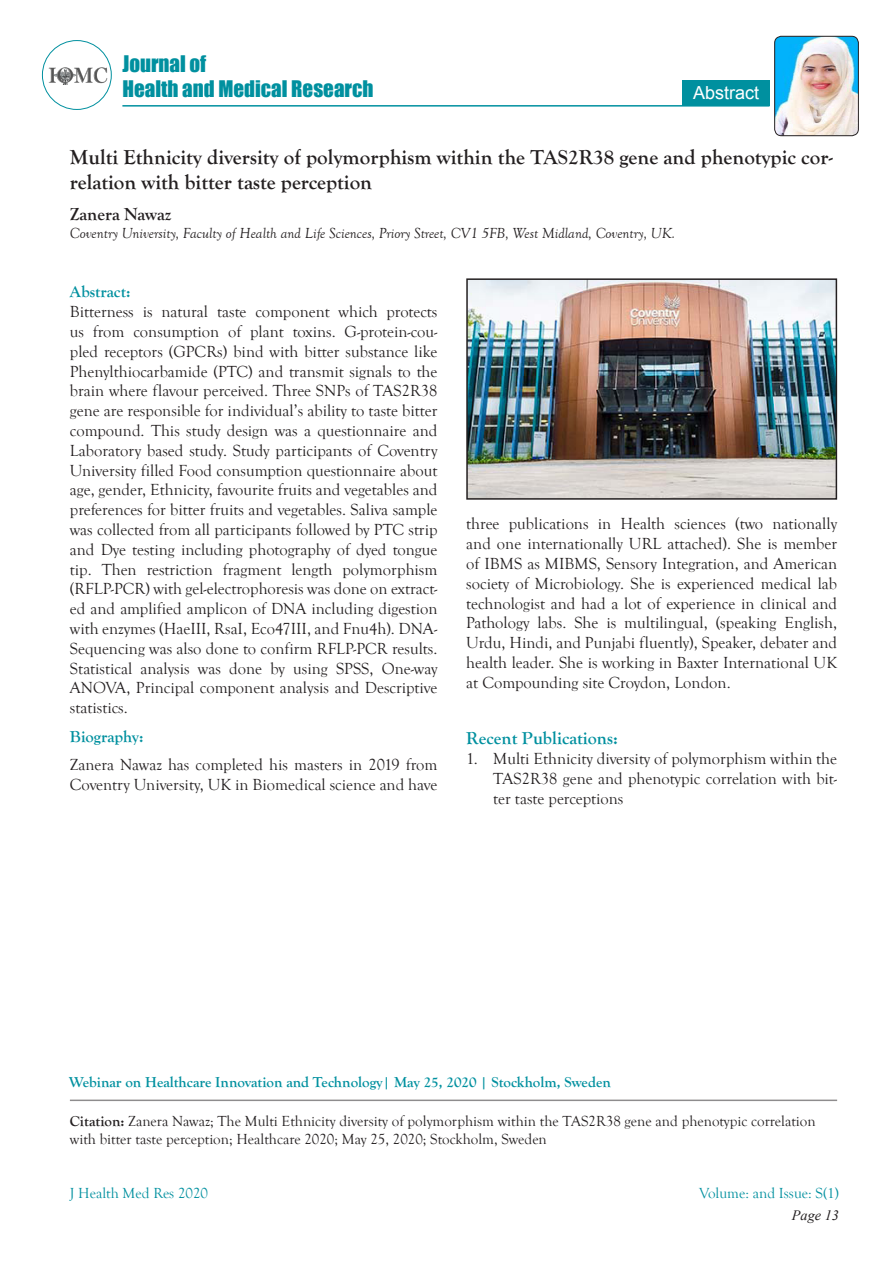
<style>
.page{position:relative;width:893px;height:1263px;background:#fff}
.page>*{position:absolute;margin:0;border:0;box-sizing:border-box;transform-origin:0 0}
.t1{font:700 21px/25.2px "Goudy Old Style T";color:#231f20}
.t2{font:21px/25.2px "Impact";color:#00909f}
.t3{font:700 18px "Goudy Old Style T";color:#00909f}
.t4{font:700 18px "Goudy Old Style T";color:#231f20}
.t5{font:18px "Arial";color:#fff}
.t6{font:16.5px/19.8px "Goudy Old Style T";color:#231f20;text-align:justify}
.t7{font:700 16.5px "Goudy Old Style T";color:#00909f}
.t8{font:15px/18px "Goudy Old Style T";color:#231f20}
.t9{font:italic 15px "Goudy Old Style T";color:#231f20}
.t10{font:700 15px "Goudy Old Style T";color:#00909f}
.t11{font:15px "Goudy Old Style T";color:#00909f}
.t12{font:italic 14.25px "Times New Roman";color:#231f20}
.s1{font-weight:700}
</style>
<div class="page">
<div style="left:682px;top:80px;width:88px;height:25px;background:#00909f"></div>
<hr style="left:122px;top:105px;width:647px;height:2px;background:#00909f">
<img style="left:48px;top:67px;width:60px;height:17px">
<div style="left:42px;top:40px;width:70px;height:70px;border:1px solid #00909f;border-radius:50%"></div>
<img style="left:775px;top:36px;width:83px;height:100px">
<div style="left:774px;top:36px;width:85px;height:100px;border:1px solid #231f20;border-radius:7px"></div>
<hr style="left:70px;top:1099px;width:767px;height:2px;background:#231f20">
<img style="left:469px;top:281px;width:365px;height:216px">
<div style="left:466px;top:278px;width:371px;height:222px;border:2px solid #231f20"></div>
<p class="t2" style="left:122px;top:51px;width:253px">Journal of<br>Health and Medical Research</p>
<p class="t5" style="left:693px;top:81px;width:68px">Abstract</p>
<p class="t1" style="left:70px;top:145px;width:764px">Multi Ethnicity diversity of polymorphism within the TAS2R38 gene and phenotypic cor&shy;relation with bitter taste perception</p>
<p class="t4" style="left:70px;top:204px;width:103px">Zanera Nawaz</p>
<p class="t9" style="left:70px;top:224px;width:607px">Coventry University, Faculty of Health and Life Sciences, Priory Street, CV1 5FB, West Midland, Coventry, UK.</p>
<p class="t7" style="left:70px;top:283px;width:62px">Abstract:</p>
<p class="t6" style="left:70px;top:302px;width:369px">Bitterness is natural taste component which protects us from consumption of plant toxins. G-protein-cou&shy;pled receptors (GPCRs) bind with bitter substance like Phenylthiocarbamide (PTC) and transmit signals to the brain where flavour perceived. Three SNPs of TAS2R38 gene are responsible for individual’s ability to taste bitter compound. This study design was a questionnaire and Laboratory based study. Study participants of Coventry University filled Food consumption questionnaire about age, gender, Ethnicity, favourite fruits and vegetables and preferences for bitter fruits and vegetables. Saliva sample was collected from all participants followed by PTC strip and Dye testing including photography of dyed tongue tip. Then restriction fragment length polymorphism (RFLP-PCR) with gel-electrophoresis was done on extract&shy;ed and amplified amplicon of DNA including digestion with enzymes (HaeIII, RsaI, Eco47III, and Fnu4h). DNA-Sequencing was also done to confirm RFLP-PCR results.<br>Statistical analysis was done by using SPSS, One-way ANOVA, Principal component analysis and Descriptive statistics.</p>
<p class="t7" style="left:70px;top:727px;width:75px">Biography:</p>
<p class="t6" style="left:70px;top:755px;width:369px">Zanera Nawaz has completed his masters in 2019 from<br>Coventry University, UK in Biomedical science and have</p>
<p class="t6" style="left:466px;top:514px;width:372px">three publications in Health sciences (two nationally and one internationally URL attached). She is member of IBMS as MIBMS, Sensory Integration, and American society of Microbiology. She is experienced medical lab technologist and had a lot of experience in clinical and Pathology labs. She is multilingual, (speaking English, Urdu, Hindi, and Punjabi fluently), Speaker, debater and health leader. She is working in Baxter International UK at Compounding site Croydon, London.</p>
<p class="t3" style="left:466px;top:728px;width:153px">Recent Publications:</p>
<p class="t6" style="left:493px;top:749px;width:345px;text-indent:-27px">1. Multi Ethnicity diversity of polymorphism within the TAS2R38 gene and phenotypic correlation with bit&shy;ter taste perceptions</p>
<p class="t10" style="left:69px;top:1074px;width:543px">Webinar on Healthcare Innovation and Technology| May 25, 2020 | Stockholm, Sweden</p>
<p class="t8" style="left:70px;top:1112px;width:747px"><span class="s1">Citation:</span> Zanera Nawaz; The Multi Ethnicity diversity of polymorphism within the TAS2R38 gene and phenotypic correlation with bitter taste perception; Healthcare 2020; May 25, 2020; Stockholm, Sweden</p>
<p class="t11" style="left:70px;top:1185px;width:140px">J Health Med Res 2020</p>
<p class="t11" style="left:699px;top:1185px;width:141px">Volume: and Issue: S(1)</p>
<p class="t12" style="left:792px;top:1206px;width:49px">Page 13</p>
</div>
